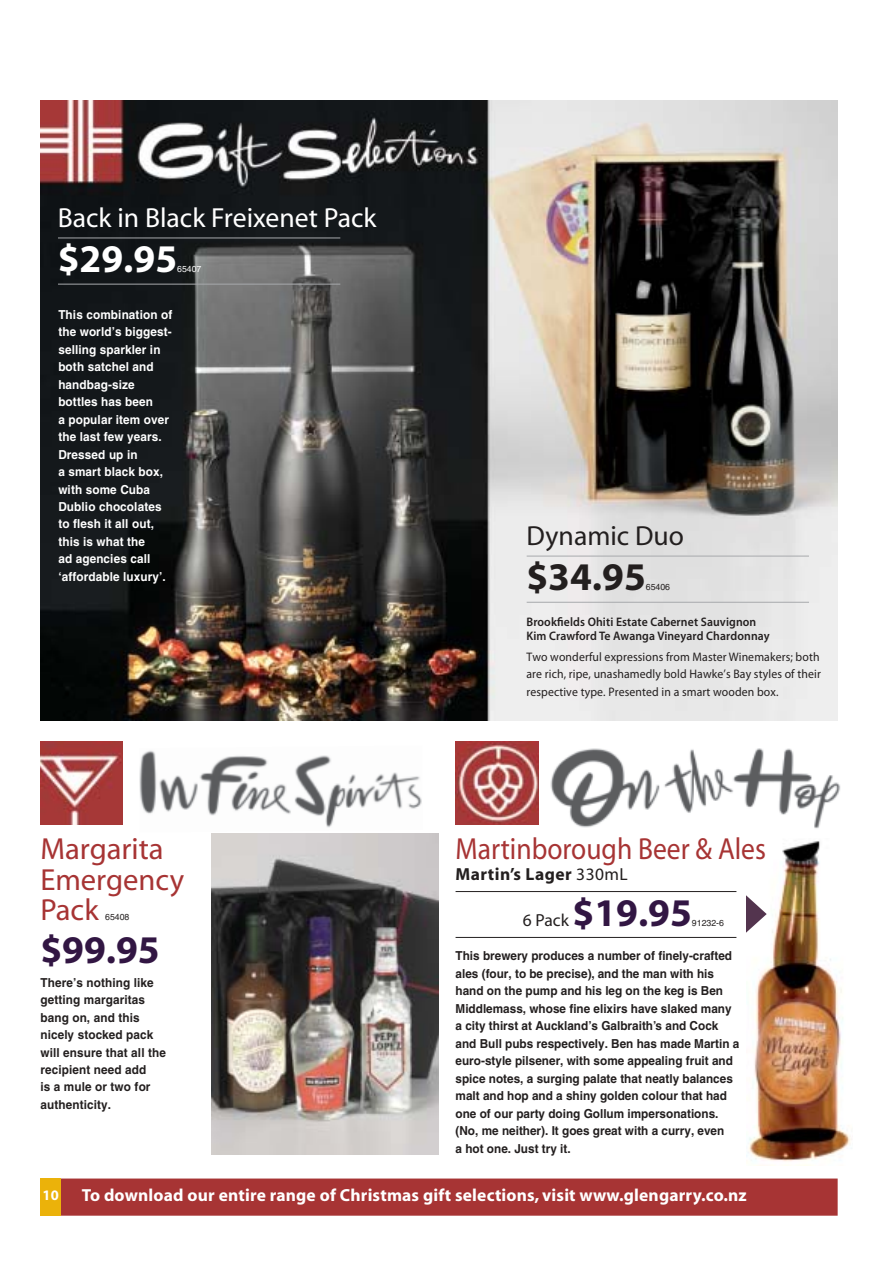
<style>
.page{position:relative;width:893px;height:1263px;background:#fff}
.page>*{position:absolute;margin:0;border:0;box-sizing:border-box;transform-origin:0 0}
.t1{font:700 39.3px "Myriad";color:#321643}
.t2{font:700 39.3px "Myriad";color:#fff}
.t3{font:700 39.3px "Myriad";color:#231f1f}
.t4{font:30.6px/30.6px "Myriad";color:#a73434}
.t5{font:30.6px "Myriad";color:#a73434;scale:.9 1}
.t6{font:27.6px "Myriad";color:#fff}
.t7{font:27.6px "Myriad";color:#231f1f}
.t8{font:700 17.55px "Myriad";letter-spacing:.01em;color:#fff}
.t9{font:700 17.55px "Myriad";letter-spacing:.025em;color:#231f1f}
.t10{font:17.55px "Myriad";color:#231f1f}
.t11{font:700 14.55px "Myriad";color:#fff}
.t12{font:700 12.45px/17.5px "Helvetica";color:#231f1f;scale:.95 1}
.t13{font:700 12.45px/17.5px "Helvetica";letter-spacing:.01em;color:#fff;scale:.95 1}
.t14{font:12.45px/17.5px "Myriad Pro";letter-spacing:.01em;color:#231f1f;text-align:justify;scale:.95 1}
.t15{font:600 12.45px/14.5px "Myriad Pro";letter-spacing:.01em;color:#231f1f;scale:.95 1}
.t16{font:8.7px "Helvetica";color:#231f1f}
.t17{font:8.7px "Helvetica";color:#fff}
.s1{font-weight:400}
</style>
<div class="page">
<div style="left:41px;top:1179px;width:795px;height:36px;background:#a73434"></div>
<div style="left:40px;top:1179px;width:797px;height:37px;border:1px solid #a73434"></div>
<div style="left:40px;top:1179px;width:21px;height:37px;background:#ebb20a"></div>
<img style="left:746px;top:841px;width:106px;height:325px">
<img style="left:211px;top:834px;width:227px;height:321px">
<img style="left:139px;top:750px;width:283px;height:78px">
<img style="left:550px;top:748px;width:290px;height:81px">
<svg style="left:746px;top:895px;width:20px;height:38px"></svg>
<hr style="left:455px;top:937px;width:281px;height:1px;background:#231f1f">
<hr style="left:455px;top:891px;width:281px;height:1px;background:#231f1f">
<img style="left:40px;top:742px;width:83px;height:82px">
<img style="left:455px;top:742px;width:83px;height:82px">
<img style="left:40px;top:101px;width:797px;height:619px">
<hr style="left:58px;top:284px;width:282px;height:1px;background:#a7a9ac">
<hr style="left:58px;top:238px;width:282px;height:1px;background:#a7a9ac">
<hr style="left:526px;top:602px;width:283px;height:1px;background:#a7a9ac">
<hr style="left:526px;top:556px;width:283px;height:1px;background:#a7a9ac">
<h3 class="t6" style="left:58px;top:207px;width:320px">Back in Black Freixenet Pack</h3>
<h1 class="t2" style="left:58px;top:244px;width:121px">$29.95</h1>
<p class="t17" style="left:177px;top:266px;width:26px">65407</p>
<p class="t13" style="left:58px;top:307px;width:121px">This combination of the world’s biggest&shy;selling sparkler in both satchel and handbag-size bottles has been<br>a popular item over the last few years.<br>Dressed up in<br>a smart black box, with some Cuba<br>Dublio chocolates to flesh it all out, this is what the<br>ad agencies call ‘affordable luxury’.</p>
<h2 class="t4" style="left:40px;top:836px;width:145px">Margarita<br>Emergency<br>Pack</h2>
<p class="t16" style="left:105px;top:914px;width:26px">65408</p>
<h1 class="t1" style="left:40px;top:935px;width:121px">$99.95</h1>
<p class="t12" style="left:40px;top:975px;width:134px">There’s nothing like getting margaritas bang on, and this nicely stocked pack will ensure that all the recipient need add<br>is a mule or two for authenticity.</p>
<h3 class="t7" style="left:526px;top:525px;width:159px">Dynamic Duo</h3>
<h1 class="t3" style="left:526px;top:562px;width:121px">$34.95</h1>
<p class="t16" style="left:646px;top:584px;width:26px">65406</p>
<p class="t15" style="left:526px;top:615px;width:257px">Brookfields Ohiti Estate Cabernet Sauvignon<br>Kim Crawford Te Awanga Vineyard Chardonnay</p>
<p class="t14" style="left:526px;top:649px;width:311px">Two wonderful expressions from Master Winemakers; both are rich, ripe, unashamedly bold Hawke’s Bay styles of their respective type. Presented in a smart wooden box.</p>
<h2 class="t5" style="left:455px;top:837px;width:346px">Martinborough Beer &amp; Ales</h2>
<h3 class="t9" style="left:455px;top:867px;width:174px">Martin’s Lager <span class="s1">330mL</span></h3>
<h1 class="t1" style="left:572px;top:899px;width:121px">$19.95</h1>
<h3 class="t10" style="left:523px;top:914px;width:47px">6 Pack</h3>
<p class="t16" style="left:692px;top:920px;width:34px">91232-6</p>
<p class="t12" style="left:455px;top:948px;width:300px">This brewery produces a number of finely-crafted ales (four, to be precise), and the man with his hand on the pump and his leg on the keg is Ben Middlemass, whose fine elixirs have slaked many a city thirst at Auckland’s Galbraith’s and Cock and Bull pubs respectively. Ben has made Martin a euro-style pilsener, with some appealing fruit and spice notes, a surging palate that neatly balances malt and hop and a shiny golden colour that had one of our party doing Gollum impersonations. (No, me neither). It goes great with a curry, even<br>a hot one. Just try it.</p>
<p class="t11" style="left:43px;top:1190px;width:18px">10</p>
<h3 class="t8" style="left:82px;top:1189px;width:666px">To download our entire range of Christmas gift selections, visit www.glengarry.co.nz</h3>
</div>
